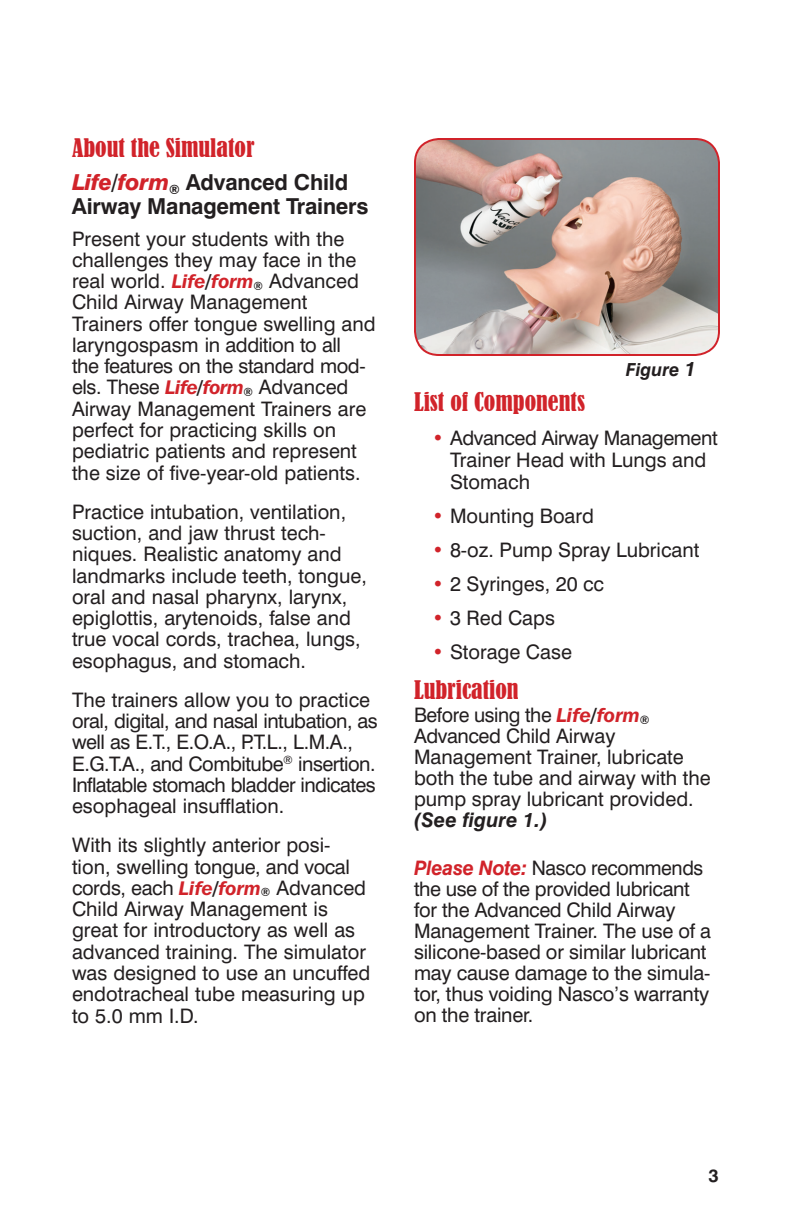
<style>
.page{position:relative;width:792px;height:1224px;background:#fff}
.page>*{position:absolute;margin:0;border:0;box-sizing:border-box;transform-origin:0 0}
.t1{font:condensed 24px "Bernard";color:#d1232a}
.t2{font:700 22px/24px "Swiss 721 BT";letter-spacing:-.01em;color:#231f20}
.t3{font:20px/21.2px "Swiss 721 BT";color:#231f20}
.t4{font:20px/21.2px "Swiss 721 BT";letter-spacing:-.025em;color:#231f20}
.t5{font:italic 700 20px "Swiss 721 BT";color:#231f20}
.t6{font:italic 700 18px "Swiss 721 BT";color:#231f20}
.t7{font:700 18px "Swiss 721 BT";color:#231f20}
.s1{font-weight:800;font-style:italic;color:#d1232a}
.s2{font-weight:800;font-style:italic}
.s3{font-family:"Franklin Gothic IT Cby BT";font-weight:600;font-style:italic;font-size:19.6px;color:#d1232a}
.s4{font-family:"Franklin Gothic IT Cby BT";font-weight:600;font-style:italic;font-size:19.6px}
.s5{font-family:"Franklin Gothic IT Cby BT";font-weight:600;font-style:italic;font-size:11.4px}
.s6{font-size:20px}
.s7{font-weight:700;color:#d1232a}
.s8{font-family:"Franklin Gothic IT Cby BT";font-weight:600;font-style:italic;color:#d1232a}
.s9{font-family:"Franklin Gothic IT Cby BT";font-weight:600;font-style:italic}
.s10{font-family:"Franklin Gothic IT Cby BT";font-weight:600;font-style:italic;font-size:11.6px}
.s11{font-weight:700;font-style:italic;color:#d1232a}
</style>
<div class="page">
<img style="left:415px;top:139px;width:304px;height:216px">
<div style="left:414px;top:138px;width:306px;height:218px;border:2px solid #d1232a;border-radius:24px"></div>
<p class="t1" style="left:72px;top:134px;width:184px">About the Simulator</p>
<p class="t2" style="left:72px;top:170px;width:298px"><span class="s1">Life</span><span class="s2">/</span><span class="s1">form</span><sub>®</sub> Advanced Child<br>Airway Management Trainers</p>
<p class="t3" style="left:72px;top:228px;width:305px">Present your students with the challenges they may face in the real world. <span class="s3">Life</span><span class="s4">/</span><span class="s3">form</span><span class="s5">®</span> Advanced<br>Child Airway Management<br>Trainers offer tongue swelling and laryngospasm in addition to all<br>the features on the standard mod&shy;els. These <span class="s3">Life</span><span class="s4">/</span><span class="s3">form</span><span class="s5">®</span> Advanced<br>Airway Management Trainers are perfect for practicing skills on pediatric patients and represent the size of five-year-old patients.</p>
<p class="t3" style="left:72px;top:501px;width:296px">Practice intubation, ventilation, suction, and jaw thrust tech&shy;niques. Realistic anatomy and landmarks include teeth, tongue, oral and nasal pharynx, larynx, epiglottis, arytenoids, false and true vocal cords, trachea, lungs, esophagus, and stomach.</p>
<p class="t4" style="left:72px;top:689px;width:307px">The trainers allow you to practice oral, digital, and nasal intubation, as well as E.T., E.O.A., P.T.L., L.M.A., E.G.T.A., and Combitube<sup>®</sup> insertion.<br>Inflatable stomach bladder indicates esophageal insufflation.</p>
<p class="t3" style="left:72px;top:835px;width:300px">With its slightly anterior posi&shy;tion, swelling tongue, and vocal cords, each <span class="s3">Life</span><span class="s4">/</span><span class="s3">form</span><span class="s5">®</span> Advanced<br>Child Airway Management is great for introductory as well as advanced training. The simulator was designed to use an uncuffed endotracheal tube measuring up to 5.0 mm I.D.</p>
<p class="t6" style="left:626px;top:358px;width:72px">Figure <span class="s6">1</span></p>
<p class="t1" style="left:414px;top:388px;width:172px">List of Components</p>
<p class="t3" style="left:450px;top:427px;width:269px;line-height:22px;text-indent:-18px"><span class="s7">•</span> Advanced Airway Management<br>Trainer Head with Lungs and<br>Stomach</p>
<p class="t3" style="left:432px;top:505px;width:164px"><span class="s7">•</span> Mounting Board</p>
<p class="t3" style="left:432px;top:539px;width:269px"><span class="s7">•</span> 8-oz. Pump Spray Lubricant</p>
<p class="t3" style="left:432px;top:573px;width:174px"><span class="s7">•</span> 2 Syringes, 20 cc</p>
<p class="t3" style="left:432px;top:607px;width:124px"><span class="s7">•</span> 3 Red Caps</p>
<p class="t3" style="left:432px;top:641px;width:141px"><span class="s7">•</span> Storage Case</p>
<p class="t1" style="left:414px;top:675px;width:106px">Lubrication</p>
<p class="t3" style="left:414px;top:705px;width:298px">Before using the <span class="s8">Life</span><span class="s9">/</span><span class="s8">form</span><span class="s10">®<br></span>Advanced Child Airway<br>Management Trainer, lubricate both the tube and airway with the pump spray lubricant provided.</p>
<p class="t5" style="left:414px;top:808px;width:135px">(See figure 1.)</p>
<p class="t3" style="left:414px;top:858px;width:299px"><span class="s11">Please Note:</span> Nasco recommends the use of the provided lubricant for the Advanced Child Airway<br>Management Trainer. The use of a silicone-based or similar lubricant may cause damage to the simula&shy;tor, thus voiding Nasco’s warranty on the trainer.</p>
<p class="t7" style="left:708px;top:1165px;width:12px">3</p>
</div>
